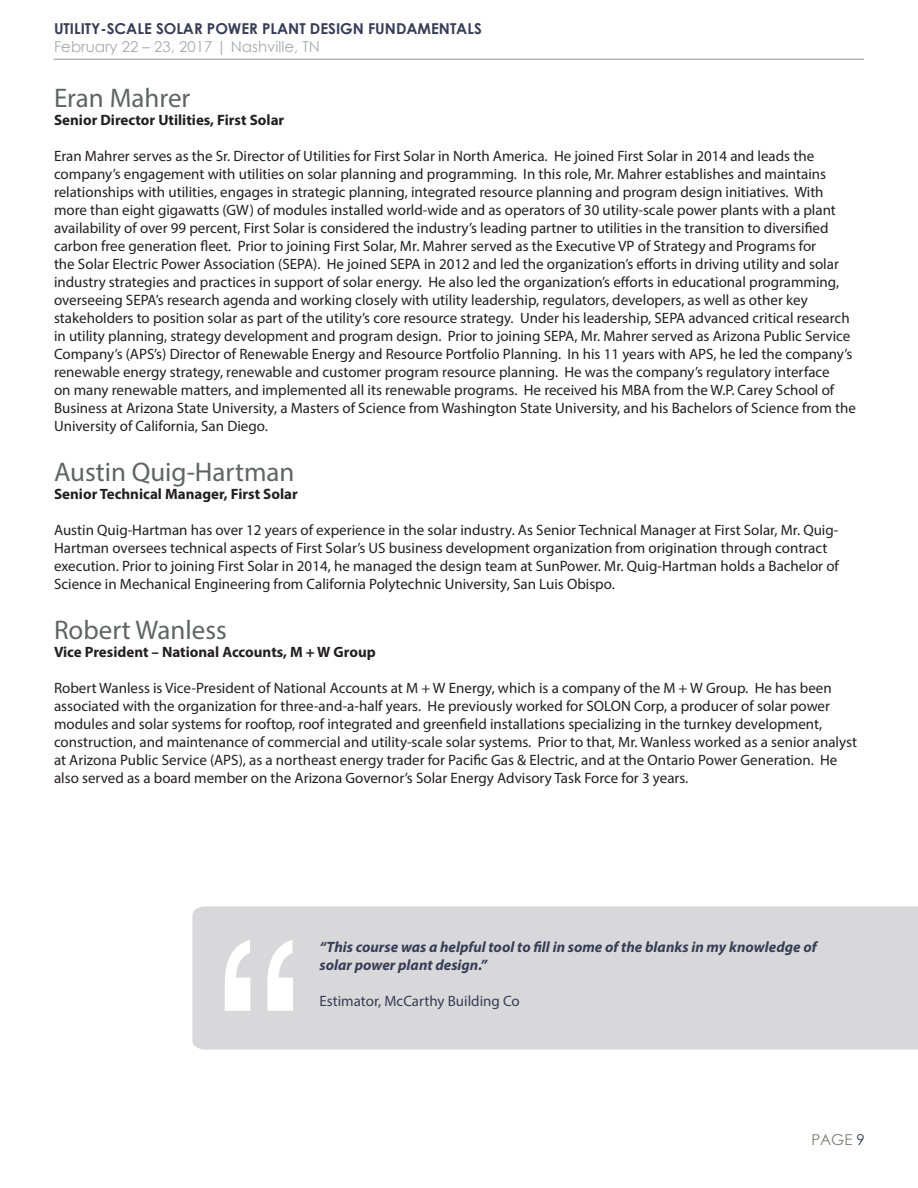
<style>
.page{position:relative;width:918px;height:1188px;background:#fff}
.page>*{position:absolute;margin:0;border:0;box-sizing:border-box;transform-origin:0 0}
.Speaker_name{font:27px "Myriad Pro";color:#626365}
.t1{font:15px/18px "Myriad Pro";color:#231f20}
.t2{font:700 15px "Myriad Pro";color:#231f20}
.new_testimonial{font:italic 700 15px/18px "Myriad Pro";color:#363d55}
.t3{font:700 15px "Century Gothic";color:#363d55}
.t4{font:15px "Century Gothic";color:#a8a9ad}
.new_testimonial-2{font:15px "Myriad Pro";color:#363d55}
.t5{font:15px "Century Gothic";color:#7d7c7a}
.s1{color:#363d55}
</style>
<div class="page">
<hr style="left:54px;top:59px;width:810px;height:1px;background:#363d55">
<div style="left:192px;top:906px;width:726px;height:144px;background:#d8d8da"></div>
<svg style="left:225px;top:940px;width:68px;height:71px"></svg>
<p class="t3" style="left:54px;top:17px;width:429px">UTILITY-SCALE SOLAR POWER PLANT DESIGN FUNDAMENTALS</p>
<p class="t4" style="left:54px;top:36px;width:268px">February 22 – 23, 2017 | Nashville, TN</p>
<p class="Speaker_name" style="left:54px;top:81px;width:138px">Eran Mahrer</p>
<p class="t2" style="left:54px;top:110px;width:232px">Senior Director Utilities, First Solar</p>
<p class="t1" style="left:54px;top:146px;width:804px">Eran Mahrer serves as the Sr. Director of Utilities for First Solar in North America. He joined First Solar in 2014 and leads the company’s engagement with utilities on solar planning and programming. In this role, Mr. Mahrer establishes and maintains relationships with utilities, engages in strategic planning, integrated resource planning and program design initiatives. With more than eight gigawatts (GW) of modules installed world-wide and as operators of 30 utility-scale power plants with a plant availability of over 99 percent, First Solar is considered the industry’s leading partner to utilities in the transition to diversified carbon free generation fleet. Prior to joining First Solar, Mr. Mahrer served as the Executive VP of Strategy and Programs for<br>the Solar Electric Power Association (SEPA). He joined SEPA in 2012 and led the organization’s efforts in driving utility and solar industry strategies and practices in support of solar energy. He also led the organization’s efforts in educational programming, overseeing SEPA’s research agenda and working closely with utility leadership, regulators, developers, as well as other key stakeholders to position solar as part of the utility’s core resource strategy. Under his leadership, SEPA advanced critical research in utility planning, strategy development and program design. Prior to joining SEPA, Mr. Mahrer served as Arizona Public Service Company’s (APS’s) Director of Renewable Energy and Resource Portfolio Planning. In his 11 years with APS, he led the company’s renewable energy strategy, renewable and customer program resource planning. He was the company’s regulatory interface<br>on many renewable matters, and implemented all its renewable programs. He received his MBA from the W.P. Carey School of Business at Arizona State University, a Masters of Science from Washington State University, and his Bachelors of Science from the University of California, San Diego.</p>
<p class="Speaker_name" style="left:54px;top:455px;width:242px">Austin Quig-Hartman</p>
<p class="t2" style="left:54px;top:484px;width:245px">Senior Technical Manager, First Solar</p>
<p class="t1" style="left:54px;top:521px;width:786px">Austin Quig-Hartman has over 12 years of experience in the solar industry. As Senior Technical Manager at First Solar, Mr. Quig-Hartman oversees technical aspects of First Solar’s US business development organization from origination through contract execution. Prior to joining First Solar in 2014, he managed the design team at SunPower. Mr. Quig-Hartman holds a Bachelor of Science in Mechanical Engineering from California Polytechnic University, San Luis Obispo.</p>
<p class="Speaker_name" style="left:54px;top:614px;width:174px">Robert Wanless</p>
<p class="t2" style="left:54px;top:643px;width:323px">Vice President – National Accounts, M + W Group</p>
<p class="t1" style="left:54px;top:679px;width:805px">Robert Wanless is Vice-President of National Accounts at M + W Energy, which is a company of the M + W Group. He has been associated with the organization for three-and-a-half years. He previously worked for SOLON Corp, a producer of solar power modules and solar systems for rooftop, roof integrated and greenfield installations specializing in the turnkey development, construction, and maintenance of commercial and utility-scale solar systems. Prior to that, Mr. Wanless worked as a senior analyst at Arizona Public Service (APS), as a northeast energy trader for Pacific Gas &amp; Electric, and at the Ontario Power Generation. He also served as a board member on the Arizona Governor’s Solar Energy Advisory Task Force for 3 years.</p>
<p class="new_testimonial" style="left:320px;top:938px;width:499px">“This course was a helpful tool to fill in some of the blanks in my knowledge of solar power plant design.”</p>
<p class="new_testimonial-2" style="left:320px;top:992px;width:202px">Estimator, McCarthy Building Co</p>
<p class="t5" style="left:811px;top:1129px;width:55px">PAGE <span class="s1">9</span></p>
</div>
